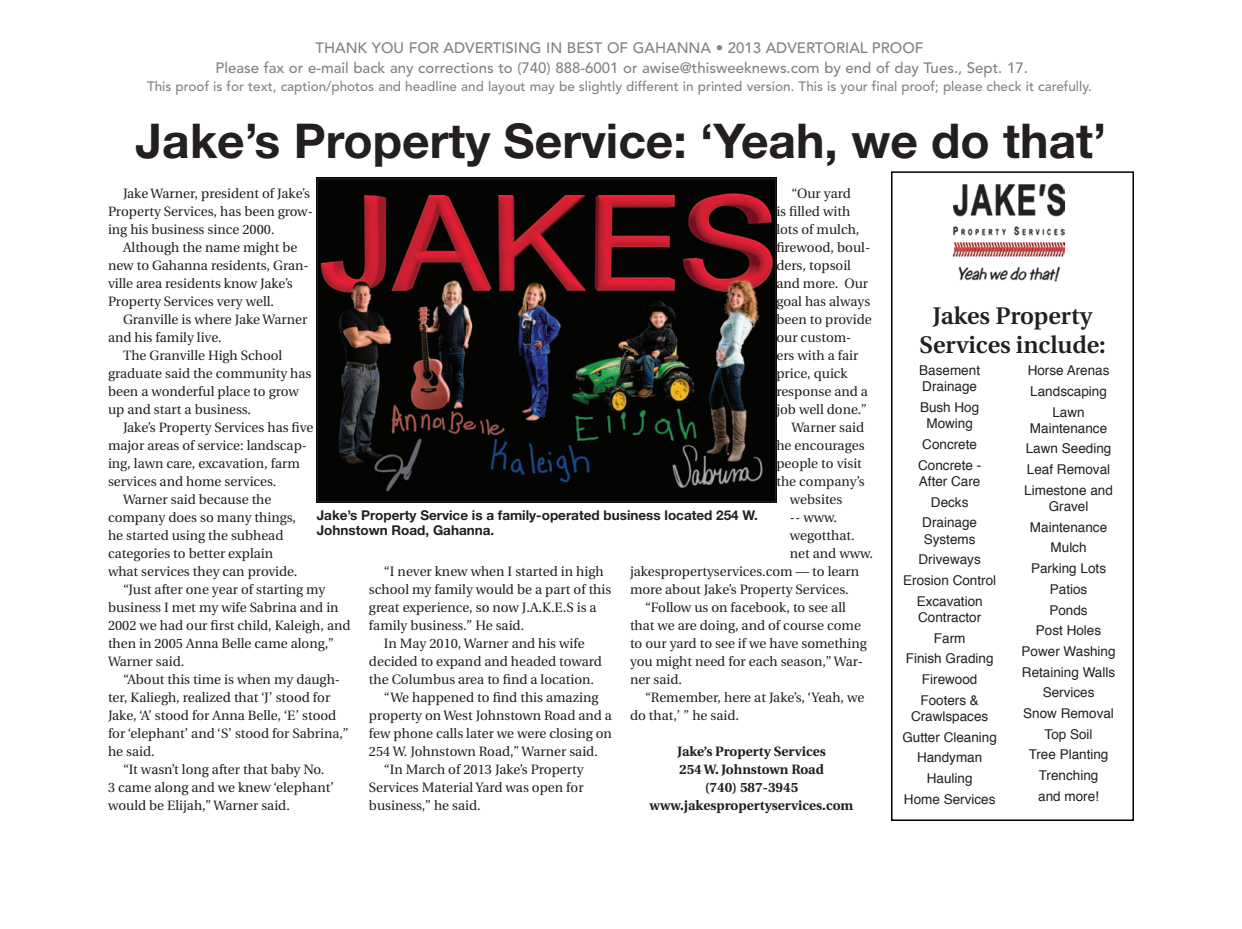
<style>
.page{position:relative;width:1242px;height:929px;background:#fff}
.page>*{position:absolute;margin:0;border:0;box-sizing:border-box;transform-origin:0 0}
.t1{font:700 48px "Helvetica Neue";color:#231f20}
.t2{font:600 24px/28.8px "Utopia";color:#231f20;text-align:center}
.t3{font:500 15px/19.8px "Avenir";color:#808285;text-align:center}
.t4{font:13.5px/18px "Utopia";color:#231f20}
.t5{font:13.5px/20.7px "Helvetica";color:#231f20;text-align:center}
.t6{font:500 13.5px "Avenir";color:#808285}
.t7{font:700 13.5px/18px "Utopia";color:#231f20;text-align:center}
.t8{font:700 13.5px/15px "Helvetica Neue";color:#231f20}
</style>
<div class="page">
<img style="left:319px;top:180px;width:455px;height:320px">
<div style="left:317px;top:178px;width:459px;height:324px;border:1px solid #231f20"></div>
<div style="left:891px;top:171px;width:243px;height:650px;border:2px solid #000"></div>
<img style="left:954px;top:183px;width:111px;height:99px">
<p class="t3" style="left:216px;top:38px;width:814px">THANK YOU FOR ADVERTISING IN BEST OF GAHANNA • 2013 ADVERTORIAL PROOF<br>Please fax or e-mail back any corrections to (740) 888-6001 or awise@thisweeknews.com by end of day Tues., Sept. 17.</p>
<p class="t6" style="left:147px;top:79px;width:946px">This proof is for text, caption/photos and headline and layout may be slightly different in printed version. This is your final proof; please check it carefully.</p>
<h1 class="t1" style="left:136px;top:111px;width:972px">Jake’s Property Service: ‘Yeah, we do that’</h1>
<p class="t4" style="left:791px;top:184px;width:61px">“Our yard</p>
<p class="t4" style="left:776px;top:202px;width:75px">is filled with</p>
<p class="t4" style="left:776px;top:220px;width:85px">lots of mulch,</p>
<p class="t4" style="left:776px;top:238px;width:95px">firewood, boul-</p>
<p class="t4" style="left:776px;top:256px;width:76px">ders, topsoil</p>
<p class="t4" style="left:776px;top:274px;width:93px">and more. Our</p>
<p class="t4" style="left:776px;top:292px;width:95px">goal has always</p>
<p class="t4" style="left:776px;top:310px;width:97px">been to provide</p>
<p class="t4" style="left:776px;top:328px;width:77px">our custom-</p>
<p class="t4" style="left:776px;top:346px;width:83px">ers with a fair</p>
<p class="t4" style="left:776px;top:364px;width:73px">price, quick</p>
<p class="t4" style="left:776px;top:382px;width:93px">response and a</p>
<p class="t4" style="left:776px;top:400px;width:92px">job well done.”</p>
<p class="t4" style="left:791px;top:418px;width:74px">Warner said</p>
<p class="t4" style="left:776px;top:436px;width:90px">he encourages</p>
<p class="t4" style="left:776px;top:454px;width:87px">people to visit</p>
<p class="t4" style="left:776px;top:472px;width:90px">the company’s</p>
<p class="t4" style="left:790px;top:490px;width:54px">websites</p>
<p class="t4" style="left:790px;top:508px;width:49px">-- www.</p>
<p class="t4" style="left:790px;top:526px;width:66px">wegotthat.</p>
<p class="t4" style="left:790px;top:544px;width:85px">net and www.</p>
<p class="t4" style="left:630px;top:562px;width:231px">jakespropertyservices.com — to learn</p>
<p class="t4" style="left:630px;top:580px;width:220px">more about Jake’s Property Services.</p>
<p class="t4" style="left:645px;top:598px;width:202px">“Follow us on facebook, to see all</p>
<p class="t4" style="left:630px;top:616px;width:232px">that we are doing, and of course come</p>
<p class="t4" style="left:630px;top:634px;width:238px">to our yard to see if we have something</p>
<p class="t4" style="left:630px;top:652px;width:235px">you might need for each season,” War-</p>
<p class="t4" style="left:630px;top:670px;width:54px">ner said.</p>
<p class="t4" style="left:645px;top:688px;width:221px">“Remember, here at Jake’s, ‘Yeah, we</p>
<p class="t4" style="left:630px;top:706px;width:111px">do that,’ ” he said.</p>
<p class="t7" style="left:650px;top:742px;width:205px">Jake’s Property Services<br>254 W. Johnstown Road<br>(740) 587-3945 www.jakespropertyservices.com</p>
<p class="t4" style="left:108px;top:185px;width:206px;text-indent:15px">Jake Warner, president of Jake’s<br>Property Services, has been grow&shy;ing his business since 2000.</p>
<p class="t4" style="left:108px;top:239px;width:202px;text-indent:15px">Although the name might be new to Gahanna residents, Gran&shy;ville area residents know Jake’s<br>Property Services very well.</p>
<p class="t4" style="left:123px;top:311px;width:186px">Granville is where Jake Warner</p>
<p class="t4" style="left:108px;top:329px;width:115px">and his family live.</p>
<p class="t4" style="left:123px;top:347px;width:161px">The Granville High School</p>
<p class="t4" style="left:108px;top:365px;width:205px">graduate said the community has</p>
<p class="t4" style="left:108px;top:383px;width:192px">been a wonderful place to grow</p>
<p class="t4" style="left:108px;top:401px;width:145px">up and start a business.</p>
<p class="t4" style="left:123px;top:419px;width:192px">Jake’s Property Services has five</p>
<p class="t4" style="left:108px;top:437px;width:201px">major areas of service: landscap-</p>
<p class="t4" style="left:108px;top:455px;width:193px">ing, lawn care, excavation, farm</p>
<p class="t4" style="left:108px;top:473px;width:170px">services and home services.</p>
<p class="t4" style="left:123px;top:491px;width:150px">Warner said because the</p>
<p class="t4" style="left:108px;top:509px;width:190px">company does so many things,</p>
<p class="t4" style="left:108px;top:527px;width:177px">he started using the subhead</p>
<p class="t4" style="left:108px;top:545px;width:167px">categories to better explain</p>
<p class="t4" style="left:108px;top:563px;width:191px">what services they can provide.</p>
<p class="t4" style="left:123px;top:581px;width:204px">“Just after one year of starting my</p>
<p class="t4" style="left:108px;top:599px;width:232px">business I met my wife Sabrina and in</p>
<p class="t4" style="left:108px;top:617px;width:244px">2002 we had our first child, Kaleigh, and</p>
<p class="t4" style="left:108px;top:635px;width:227px">then in 2005 Anna Belle came along,”</p>
<p class="t4" style="left:108px;top:653px;width:78px">Warner said.</p>
<p class="t4" style="left:123px;top:671px;width:219px">“About this time is when my daugh-</p>
<p class="t4" style="left:108px;top:689px;width:224px">ter, Kaliegh, realized that ‘J’ stood for</p>
<p class="t4" style="left:108px;top:707px;width:230px">Jake, ‘A’ stood for Anna Belle, ‘E’ stood</p>
<p class="t4" style="left:108px;top:725px;width:242px">for ‘elephant’ and ‘S’ stood for Sabrina,”</p>
<p class="t4" style="left:108px;top:743px;width:48px">he said.</p>
<p class="t4" style="left:123px;top:761px;width:203px">“It wasn’t long after that baby No.</p>
<p class="t4" style="left:108px;top:779px;width:227px">3 came along and we knew ‘elephant’</p>
<p class="t4" style="left:108px;top:797px;width:183px">would be Elijah,” Warner said.</p>
<p class="t8" style="left:317px;top:507px;width:443px">Jake’s Property Service is a family-operated business located 254 W.<br>Johnstown Road, Gahanna.</p>
<p class="t4" style="left:384px;top:563px;width:221px">“I never knew when I started in high</p>
<p class="t4" style="left:369px;top:581px;width:244px">school my family would be a part of this</p>
<p class="t4" style="left:369px;top:599px;width:229px">great experience, so now J.A.K.E.S is a</p>
<p class="t4" style="left:369px;top:617px;width:157px">family business.” He said.</p>
<p class="t4" style="left:384px;top:635px;width:202px">In May 2010, Warner and his wife</p>
<p class="t4" style="left:369px;top:653px;width:234px">decided to expand and headed toward</p>
<p class="t4" style="left:369px;top:671px;width:227px">the Columbus area to find a location.</p>
<p class="t4" style="left:384px;top:689px;width:216px">“We happened to find this amazing</p>
<p class="t4" style="left:369px;top:706px;width:245px">property on West Johnstown Road and a</p>
<p class="t4" style="left:369px;top:724px;width:244px">few phone calls later we were closing on</p>
<p class="t4" style="left:369px;top:742px;width:230px">254 W. Johnstown Road,” Warner said.</p>
<p class="t4" style="left:384px;top:760px;width:201px">“In March of 2013 Jake’s Property</p>
<p class="t4" style="left:369px;top:778px;width:216px">Services Material Yard was open for</p>
<p class="t4" style="left:369px;top:796px;width:113px">business,” he said.</p>
<h2 class="t2" style="left:920px;top:302px;width:188px">Jakes Property<br>Services include:</h2>
<p class="t5" style="left:919px;top:363px;width:62px;line-height:16.2px;text-align:left">Basement<br>Drainage</p>
<p class="t5" style="left:920px;top:400px;width:61px;line-height:16.2px">Bush Hog<br>Mowing</p>
<p class="t5" style="left:918px;top:434px;width:65px">Concrete<br>Concrete -</p>
<p class="t5" style="left:919px;top:471px;width:63px">After Care<br>Decks<br>Drainage</p>
<p class="t5" style="left:903px;top:529px;width:95px">Systems<br>Driveways<br>Erosion Control<br>Excavation</p>
<p class="t5" style="left:906px;top:607px;width:89px">Contractor<br>Farm<br>Finish Grading<br>Firewood<br>Footers &amp;</p>
<p class="t5" style="left:902px;top:706px;width:96px">Crawlspaces<br>Gutter Cleaning<br>Handyman<br>Hauling<br>Home Services</p>
<p class="t5" style="left:1028px;top:360px;width:83px">Horse Arenas<br>Landscaping<br>Lawn</p>
<p class="t5" style="left:1024px;top:418px;width:90px">Maintenance<br>Lawn Seeding<br>Leaf Removal<br>Limestone and</p>
<p class="t5" style="left:1022px;top:496px;width:96px">Gravel<br>Maintenance<br>Mulch<br>Parking Lots<br>Patios<br>Ponds<br>Post Holes<br>Power Washing<br>Retaining Walls<br>Services<br>Snow Removal<br>Top Soil<br>Tree Planting<br>Trenching<br>and more!</p>
</div>
